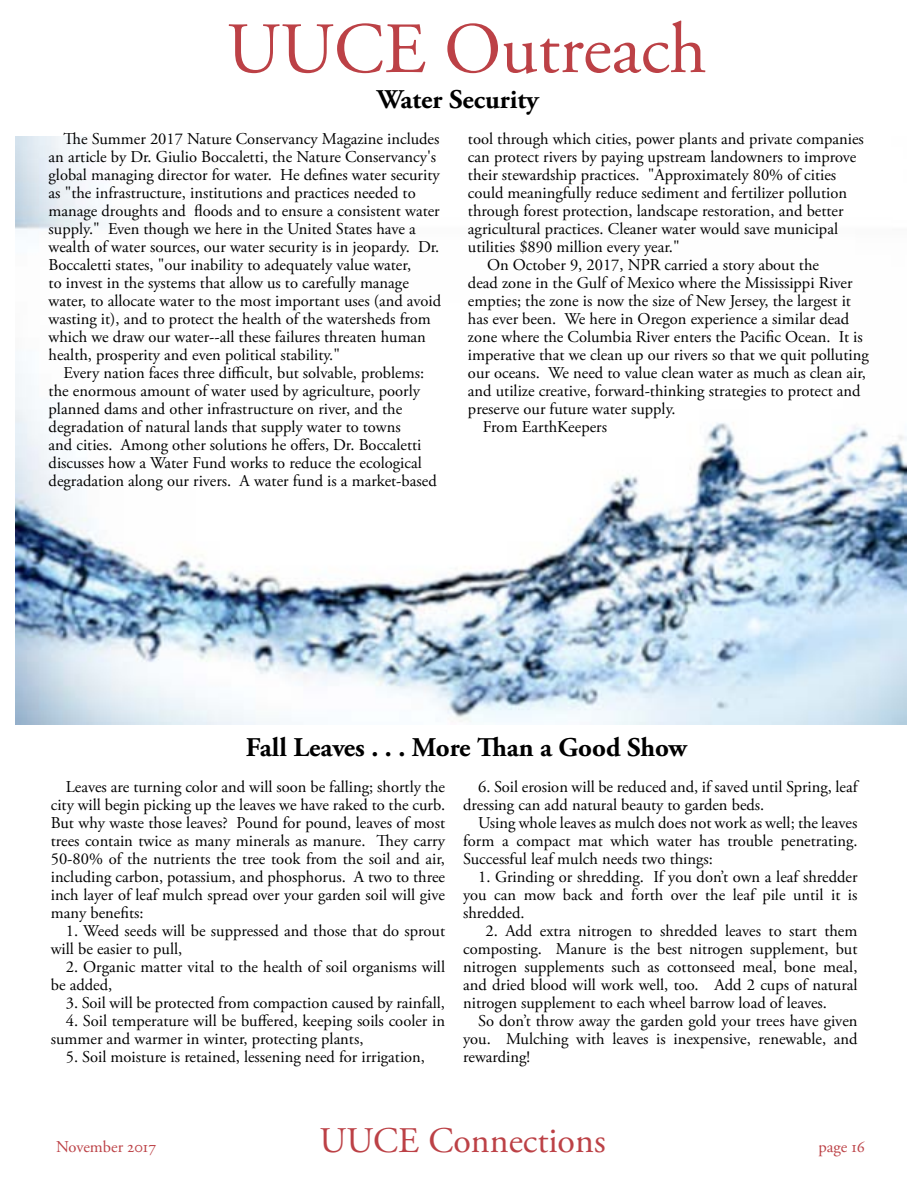
<style>
.page{position:relative;width:918px;height:1188px;background:#fff}
.page>*{position:absolute;margin:0;border:0;box-sizing:border-box;transform-origin:0 0}
.t1{font:72px "Adobe Garamond Pro";color:#bc4146}
.t2{font:36px "Adobe Garamond Pro";color:#bc4146}
.t3{font:700 27px "Adobe Garamond Pro";color:#000}
.t4{font:16.5px/18px "Adobe Garamond Pro";color:#000}
.t5{font:16.5px "Adobe Garamond Pro";color:#bc4146}
</style>
<div class="page">
<img style="left:15px;top:136px;width:891px;height:588px">
<h1 class="t1" style="left:226px;top:6px;width:482px">UUCE Outreach</h1>
<h3 class="t3" style="left:377px;top:84px;width:163px">Water Security</h3>
<p class="t4" style="left:49px;top:130px;width:394px;text-indent:15px">The Summer 2017 Nature Conservancy Magazine includes an article by Dr. Giulio Boccaletti, the Nature Conservancy's global managing director for water. He defines water security as "the infrastructure, institutions and practices needed to manage droughts and floods and to ensure a consistent water supply." Even though we here in the United States have a wealth of water sources, our water security is in jeopardy. Dr.<br>Boccaletti states, "our inability to adequately value water,<br>to invest in the systems that allow us to carefully manage water, to allocate water to the most important uses (and avoid wasting it), and to protect the health of the watersheds from which we draw our water--all these failures threaten human health, prosperity and even political stability."</p>
<p class="t4" style="left:49px;top:364px;width:390px;text-indent:15px">Every nation faces three difficult, but solvable, problems: the enormous amount of water used by agriculture, poorly planned dams and other infrastructure on river, and the degradation of natural lands that supply water to towns<br>and cities. Among other solutions he offers, Dr. Boccaletti discusses how a Water Fund works to reduce the ecological degradation along our rivers. A water fund is a market-based</p>
<p class="t4" style="left:468px;top:130px;width:397px">tool through which cities, power plants and private companies</p>
<p class="t4" style="left:468px;top:148px;width:390px">can protect rivers by paying upstream landowners to improve</p>
<p class="t4" style="left:468px;top:166px;width:370px">their stewardship practices. "Approximately 80% of cities</p>
<p class="t4" style="left:468px;top:184px;width:381px">could meaningfully reduce sediment and fertilizer pollution</p>
<p class="t4" style="left:468px;top:202px;width:377px">through forest protection, landscape restoration, and better</p>
<p class="t4" style="left:468px;top:220px;width:372px">agricultural practices. Cleaner water would save municipal</p>
<p class="t4" style="left:468px;top:238px;width:213px">utilities $890 million every year."</p>
<p class="t4" style="left:487px;top:256px;width:333px">On October 9, 2017, NPR carried a story about the</p>
<p class="t4" style="left:468px;top:274px;width:386px">dead zone in the Gulf of Mexico where the Mississippi River</p>
<p class="t4" style="left:468px;top:292px;width:385px">empties; the zone is now the size of New Jersey, the largest it</p>
<p class="t4" style="left:468px;top:310px;width:383px">has ever been. We here in Oregon experience a similar dead</p>
<p class="t4" style="left:468px;top:328px;width:396px">zone where the Columbia River enters the Pacific Ocean. It is</p>
<p class="t4" style="left:468px;top:346px;width:402px">imperative that we clean up our rivers so that we quit polluting</p>
<p class="t4" style="left:468px;top:364px;width:400px">our oceans. We need to value clean water as much as clean air,</p>
<p class="t4" style="left:468px;top:382px;width:394px">and utilize creative, forward-thinking strategies to protect and</p>
<p class="t4" style="left:468px;top:400px;width:209px">preserve our future water supply.</p>
<p class="t4" style="left:483px;top:418px;width:126px">From EarthKeepers</p>
<h3 class="t3" style="left:246px;top:732px;width:443px">Fall Leaves . . . More Than a Good Show</h3>
<p class="t4" style="left:51px;top:778px;width:396px;text-align:justify;text-indent:15px">Leaves are turning color and will soon be falling; shortly the city will begin picking up the leaves we have raked to the curb.<br>But why waste those leaves? Pound for pound, leaves of most trees contain twice as many minerals as manure. They carry 50-80% of the nutrients the tree took from the soil and air, including carbon, potassium, and phosphorus. A two to three inch layer of leaf mulch spread over your garden soil will give many benefits:</p>
<p class="t4" style="left:51px;top:922px;width:396px;text-indent:15px">1. Weed seeds will be suppressed and those that do sprout will be easier to pull,</p>
<p class="t4" style="left:51px;top:958px;width:396px;text-indent:15px">2. Organic matter vital to the health of soil organisms will be added,</p>
<p class="t4" style="left:66px;top:994px;width:381px">3. Soil will be protected from compaction caused by rainfall,</p>
<p class="t4" style="left:51px;top:1012px;width:396px;text-indent:15px">4. Soil temperature will be buffered, keeping soils cooler in summer and warmer in winter, protecting plants,</p>
<p class="t4" style="left:66px;top:1048px;width:361px">5. Soil moisture is retained, lessening need for irrigation,</p>
<p class="t4" style="left:463px;top:778px;width:396px;text-indent:15px">6. Soil erosion will be reduced and, if saved until Spring, leaf dressing can add natural beauty to garden beds.</p>
<p class="t4" style="left:463px;top:814px;width:396px;text-align:justify;text-indent:15px">Using whole leaves as mulch does not work as well; the leaves form a compact mat which water has trouble penetrating.<br>Successful leaf mulch needs two things:</p>
<p class="t4" style="left:463px;top:868px;width:396px;text-align:justify;text-indent:15px">1. Grinding or shredding. If you don’t own a leaf shredder you can mow back and forth over the leaf pile until it is shredded.</p>
<p class="t4" style="left:463px;top:922px;width:396px;text-align:justify;text-indent:22px">2. Add extra nitrogen to shredded leaves to start them composting. Manure is the best nitrogen supplement, but nitrogen supplements such as cottonseed meal, bone meal, and dried blood will work well, too. Add 2 cups of natural nitrogen supplement to each wheel barrow load of leaves.</p>
<p class="t4" style="left:463px;top:1012px;width:396px;text-align:justify;text-indent:15px">So don’t throw away the garden gold your trees have given you. Mulching with leaves is inexpensive, renewable, and rewarding!</p>
<p class="t5" style="left:56px;top:1137px;width:102px">November 2017</p>
<h2 class="t2" style="left:320px;top:1119px;width:288px">UUCE Connections</h2>
<p class="t5" style="left:819px;top:1137px;width:48px">page 16</p>
</div>
